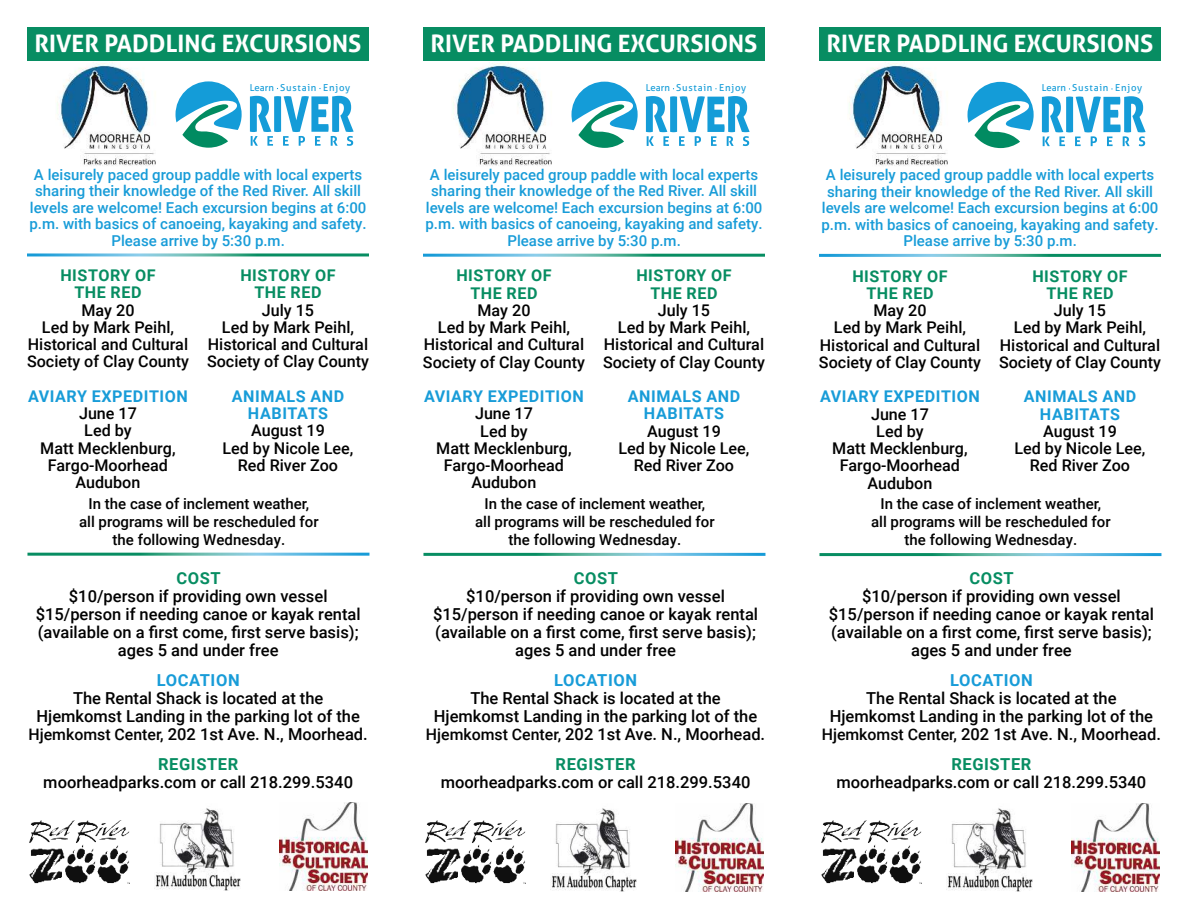
<style>
.page{position:relative;width:1188px;height:918px;background:#fff}
.page>*{position:absolute;margin:0;border:0;box-sizing:border-box;transform-origin:0 0}
.t1{font:700 24px "Aller";color:#fff}
.t2{font:500 16.5px/18px "Roboto";color:#020202;text-align:center}
.t3{font:700 16.5px "Roboto";letter-spacing:.035em;color:#078d62}
.t4{font:700 16.5px "Roboto";letter-spacing:.035em;color:#189cd8}
.t5{font:500 16.2px/17.2px "Roboto";color:#020202;text-align:center}
.t6{font:700 16.2px/17.2px "Roboto";letter-spacing:.035em;color:#189cd8;text-align:center}
.t7{font:700 16.2px/17.2px "Roboto";letter-spacing:.035em;color:#078d62;text-align:center}
.t8{font:500 15px/16.5px "Roboto";color:#189cd8;text-align:center}
.t9{font:500 15px/18px "Roboto";color:#020202;text-align:center}
.t10{font:13.8px "Symbol";color:#221f1f}
.t11{font:9.6px "Aller";letter-spacing:.08em;color:#149cd8}
.s1{font-size:15.9px}
</style>
<div class="page">
<svg style="left:250px;top:96px;width:104px;height:50px"></svg>
<svg style="left:176px;top:81px;width:66px;height:67px"></svg>
<svg style="left:646px;top:96px;width:104px;height:50px"></svg>
<svg style="left:572px;top:82px;width:66px;height:66px"></svg>
<svg style="left:1042px;top:96px;width:104px;height:50px"></svg>
<svg style="left:968px;top:82px;width:66px;height:66px"></svg>
<img style="left:57px;top:63px;width:99px;height:103px">
<img style="left:453px;top:63px;width:99px;height:103px">
<img style="left:849px;top:63px;width:99px;height:103px">
<div style="left:27px;top:27px;width:342px;height:33px;background:#078d62"></div>
<div style="left:423px;top:27px;width:342px;height:34px;background:#078d62"></div>
<div style="left:819px;top:27px;width:342px;height:34px;background:#078d62"></div>
<img style="left:154px;top:808px;width:87px;height:83px">
<img style="left:550px;top:808px;width:87px;height:83px">
<img style="left:946px;top:808px;width:87px;height:83px">
<img style="left:280px;top:803px;width:88px;height:88px">
<img style="left:676px;top:803px;width:88px;height:88px">
<img style="left:1072px;top:803px;width:88px;height:88px">
<img style="left:29px;top:821px;width:100px;height:63px">
<img style="left:425px;top:821px;width:100px;height:63px">
<img style="left:821px;top:821px;width:100px;height:63px">
<hr style="left:27px;top:253px;width:342px;height:3px;background:#078d62">
<hr style="left:423px;top:254px;width:342px;height:3px;background:#078d62">
<hr style="left:819px;top:254px;width:342px;height:3px;background:#078d62">
<hr style="left:27px;top:553px;width:342px;height:3px;background:#078d62">
<hr style="left:423px;top:553px;width:342px;height:3px;background:#078d62">
<hr style="left:819px;top:553px;width:342px;height:3px;background:#078d62">
<h1 class="t1" style="left:35px;top:29px;width:328px">RIVER PADDLING EXCURSIONS</h1>
<h1 class="t1" style="left:431px;top:30px;width:328px">RIVER PADDLING EXCURSIONS</h1>
<h1 class="t1" style="left:827px;top:30px;width:328px">RIVER PADDLING EXCURSIONS</h1>
<p class="t10" style="left:77px;top:28px;width:8px">•</p>
<p class="t10" style="left:473px;top:29px;width:8px">•</p>
<p class="t11" style="left:250px;top:84px;width:102px">Learn Sustain Enjoy</p>
<p class="t11" style="left:646px;top:84px;width:102px">Learn Sustain Enjoy</p>
<p class="t11" style="left:1042px;top:84px;width:102px">Learn Sustain Enjoy</p>
<p class="t8" style="left:30px;top:167px;width:339px">A leisurely paced group paddle with local experts sharing their knowledge of the Red River. All skill levels are welcome! Each excursion begins at 6:00 p.m. with basics of canoeing, kayaking and safety.<br>Please arrive by 5:30 p.m.</p>
<p class="t8" style="left:426px;top:167px;width:339px">A leisurely paced group paddle with local experts sharing their knowledge of the Red River. All skill levels are welcome! Each excursion begins at 6:00 p.m. with basics of canoeing, kayaking and safety.<br>Please arrive by 5:30 p.m.</p>
<p class="t8" style="left:822px;top:167px;width:339px">A leisurely paced group paddle with local experts sharing their knowledge of the Red River. All skill levels are welcome! Each excursion begins at 6:00 p.m. with basics of canoeing, kayaking and safety.<br>Please arrive by 5:30 p.m.</p>
<p class="t7" style="left:60px;top:267px;width:97px">HISTORY OF<br>THE RED</p>
<p class="t5" style="left:27px;top:301px;width:164px">May 20<br>Led by Mark Peihl,<br>Historical and Cultural<br>Society of Clay County</p>
<p class="t6" style="left:28px;top:388px;width:161px">AVIARY EXPEDITION</p>
<p class="t5" style="left:40px;top:406px;width:137px">June 17<br>Led by<br>Matt Mecklenburg,<br>Fargo-Moorhead<br>Audubon</p>
<p class="t7" style="left:240px;top:267px;width:97px">HISTORY OF<br>THE RED</p>
<p class="t5" style="left:207px;top:302px;width:164px">July 15<br>Led by Mark Peihl,<br>Historical and Cultural<br>Society of Clay County</p>
<p class="t6" style="left:232px;top:388px;width:114px">ANIMALS AND<br>HABITATS</p>
<p class="t5" style="left:223px;top:421px;width:132px">August 19<br>Led by Nicole Lee,<br>Red River Zoo</p>
<p class="t7" style="left:456px;top:267px;width:97px">HISTORY OF<br>THE RED</p>
<p class="t5" style="left:423px;top:301px;width:164px">May 20<br>Led by Mark Peihl,<br>Historical and Cultural<br>Society of Clay County</p>
<p class="t6" style="left:424px;top:388px;width:161px">AVIARY EXPEDITION</p>
<p class="t5" style="left:436px;top:406px;width:137px">June 17<br>Led by<br>Matt Mecklenburg,<br>Fargo-Moorhead<br>Audubon</p>
<p class="t7" style="left:636px;top:267px;width:97px">HISTORY OF<br>THE RED</p>
<p class="t5" style="left:603px;top:302px;width:164px">July 15<br>Led by Mark Peihl,<br>Historical and Cultural<br>Society of Clay County</p>
<p class="t6" style="left:628px;top:388px;width:114px">ANIMALS AND<br>HABITATS</p>
<p class="t5" style="left:619px;top:422px;width:132px">August 19<br>Led by Nicole Lee,<br>Red River Zoo</p>
<p class="t7" style="left:852px;top:267px;width:97px">HISTORY OF<br>THE RED</p>
<p class="t5" style="left:819px;top:301px;width:164px">May 20<br>Led by Mark Peihl,<br>Historical and Cultural<br>Society of Clay County</p>
<p class="t6" style="left:820px;top:388px;width:161px">AVIARY EXPEDITION</p>
<p class="t5" style="left:832px;top:406px;width:137px">June 17<br>Led by<br>Matt Mecklenburg,<br>Fargo-Moorhead<br>Audubon</p>
<p class="t7" style="left:1032px;top:267px;width:97px">HISTORY OF<br>THE RED</p>
<p class="t5" style="left:999px;top:302px;width:164px">July 15<br>Led by Mark Peihl,<br>Historical and Cultural<br>Society of Clay County</p>
<p class="t6" style="left:1024px;top:388px;width:114px">ANIMALS AND<br>HABITATS</p>
<p class="t5" style="left:1015px;top:422px;width:132px">August 19<br>Led by Nicole Lee,<br>Red River Zoo</p>
<p class="t9" style="left:79px;top:494px;width:241px">In the case of inclement weather, all programs will be rescheduled for the following Wednesday.</p>
<p class="t9" style="left:475px;top:494px;width:241px">In the case of inclement weather, all programs will be rescheduled for the following Wednesday.</p>
<p class="t9" style="left:871px;top:494px;width:241px">In the case of inclement weather, all programs will be rescheduled for the following Wednesday.</p>
<p class="t3" style="left:176px;top:569px;width:46px">COST</p>
<p class="t2" style="left:36px;top:588px;width:327px">$10/person if providing own vessel $15/person if needing canoe or kayak rental (available on a first come, first serve basis); ages 5 and under free</p>
<p class="t4" style="left:157px;top:671px;width:84px">LOCATION</p>
<p class="t2" style="left:29px;top:690px;width:341px">The Rental Shack is located at the<br>Hjemkomst Landing in the parking lot of the<br><span class="s1">Hjemkomst Center,</span> 202 1st Ave. N., Moorhead.</p>
<p class="t3" style="left:158px;top:755px;width:82px">REGISTER</p>
<p class="t2" style="left:43px;top:773px;width:311px">moorheadparks.com or call 218.299.5340</p>
<p class="t3" style="left:574px;top:569px;width:46px">COST</p>
<p class="t2" style="left:433px;top:588px;width:327px">$10/person if providing own vessel $15/person if needing canoe or kayak rental (available on a first come, first serve basis); ages 5 and under free</p>
<p class="t4" style="left:554px;top:671px;width:84px">LOCATION</p>
<p class="t2" style="left:426px;top:690px;width:341px">The Rental Shack is located at the<br>Hjemkomst Landing in the parking lot of the<br><span class="s1">Hjemkomst Center,</span> 202 1st Ave. N., Moorhead.</p>
<p class="t3" style="left:556px;top:755px;width:82px">REGISTER</p>
<p class="t2" style="left:441px;top:773px;width:311px">moorheadparks.com or call 218.299.5340</p>
<p class="t3" style="left:970px;top:569px;width:46px">COST</p>
<p class="t2" style="left:829px;top:588px;width:327px">$10/person if providing own vessel $15/person if needing canoe or kayak rental (available on a first come, first serve basis); ages 5 and under free</p>
<p class="t4" style="left:950px;top:671px;width:84px">LOCATION</p>
<p class="t2" style="left:822px;top:690px;width:341px">The Rental Shack is located at the<br>Hjemkomst Landing in the parking lot of the<br><span class="s1">Hjemkomst Center,</span> 202 1st Ave. N., Moorhead.</p>
<p class="t3" style="left:951px;top:755px;width:82px">REGISTER</p>
<p class="t2" style="left:837px;top:773px;width:311px">moorheadparks.com or call 218.299.5340</p>
</div>
